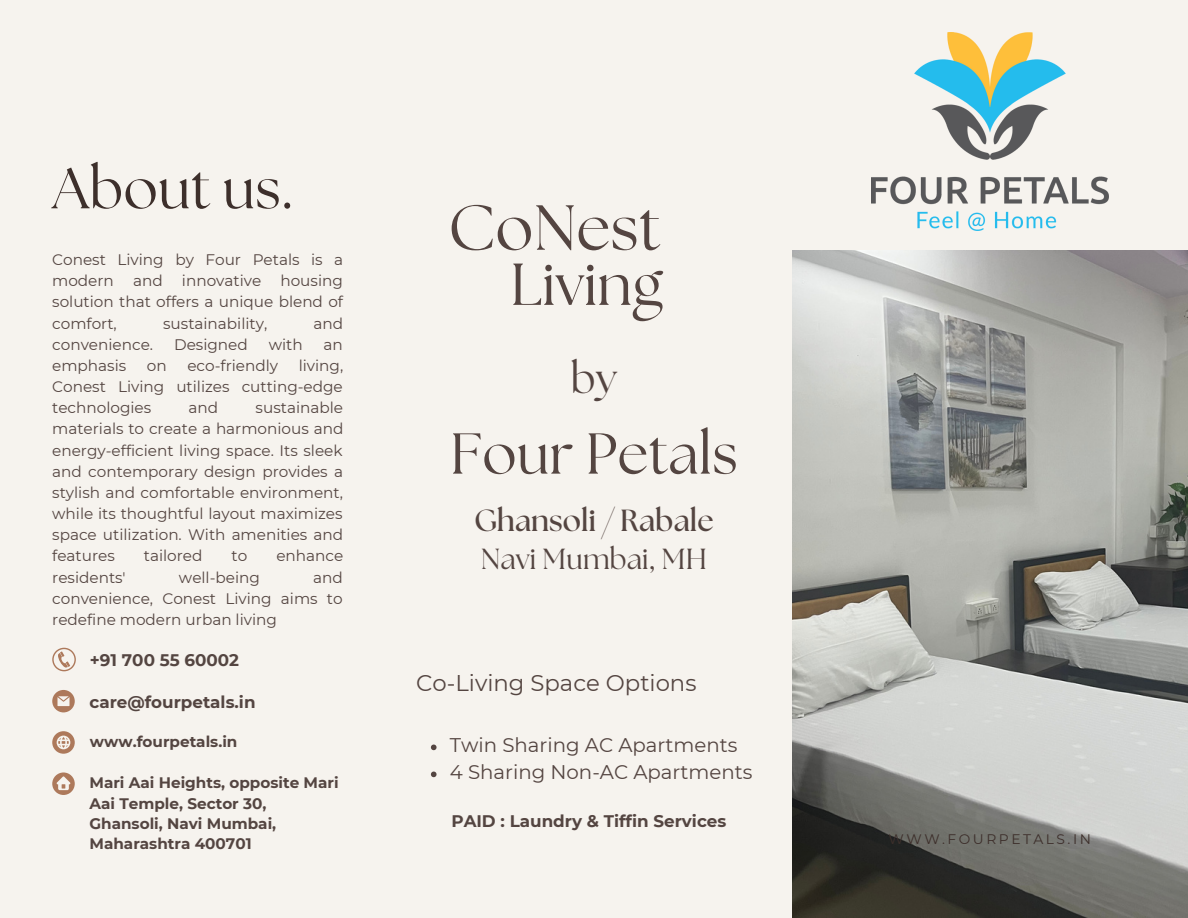
<style>
.page{position:relative;width:1188px;height:918px;background:#f6f3ee}
.page>*{position:absolute;margin:0;border:0;box-sizing:border-box;transform-origin:0 0}
.t1{font:63.45px "The Seasons";color:#544541}
.t2{font:59.1px "The Seasons";color:#544541}
.t3{font:57.6px "The Seasons";color:#3d2f2b}
.t4{font:57.45px "The Seasons";color:#544541}
.t5{font:42.45px "The Seasons";color:#544541}
.t6{font:700 30.45px "The Seasons";color:#544541}
.t7{font:28.95px "The Seasons";color:#544541}
.t8{font:22.8px "Montserrat";color:#544541}
.t9{font:19.8px "Montserrat";color:#544541}
.t10{font:700 16.8px "Montserrat";color:#544541}
.t11{font:15.3px/21.1px "Montserrat";color:#544541;text-align:justify}
.t12{font:700 15.3px/20.2px "Montserrat";color:#544541}
.t13{font:13.8px "Montserrat";letter-spacing:.18em;color:#3d2f2b}
</style>
<div class="page">
<svg style="left:52px;top:648px;width:24px;height:23px"></svg>
<svg style="left:52px;top:731px;width:23px;height:23px"></svg>
<svg style="left:52px;top:772px;width:23px;height:23px"></svg>
<svg style="left:52px;top:690px;width:23px;height:22px"></svg>
<img style="left:792px;top:250px;width:396px;height:668px">
<img style="left:871px;top:33px;width:238px;height:198px">
<svg style="left:431px;top:745px;width:6px;height:5px"></svg>
<svg style="left:431px;top:772px;width:6px;height:5px"></svg>
<p class="t3" style="left:52px;top:162px;width:243px">About us.</p>
<p class="t11" style="left:52px;top:249px;width:293px">Conest Living by Four Petals is a modern</p>
<p class="t11" style="left:52px;top:270px;width:292px;text-indent:228px">housing solution that offers a unique blend of comfort,</p>
<p class="t11" style="left:133px;top:270px;width:31px">and</p>
<p class="t11" style="left:182px;top:270px;width:81px">innovative</p>
<p class="t11" style="left:163px;top:312px;width:106px">sustainability,</p>
<p class="t11" style="left:314px;top:312px;width:31px">and</p>
<p class="t11" style="left:52px;top:334px;width:102px">convenience.</p>
<p class="t11" style="left:174px;top:334px;width:75px">Designed</p>
<p class="t11" style="left:269px;top:334px;width:36px">with</p>
<p class="t11" style="left:324px;top:334px;width:21px">an</p>
<p class="t11" style="left:52px;top:355px;width:76px">emphasis</p>
<p class="t11" style="left:147px;top:355px;width:21px">on</p>
<p class="t11" style="left:187px;top:355px;width:92px">eco-friendly</p>
<p class="t11" style="left:52px;top:355px;width:293px;text-indent:246px">living, Conest Living utilizes cutting-edge technologies</p>
<p class="t11" style="left:52px;top:397px;width:293px;text-indent:203px">sustainable materials to create a harmonious and energy-efficient living space. Its sleek and contemporary design provides a stylish and comfortable environment, while its thoughtful layout maximizes space utilization. With amenities and features</p>
<p class="t11" style="left:189px;top:397px;width:31px">and</p>
<p class="t11" style="left:144px;top:545px;width:60px">tailored</p>
<p class="t11" style="left:232px;top:545px;width:17px">to</p>
<p class="t11" style="left:276px;top:545px;width:68px">enhance</p>
<p class="t11" style="left:52px;top:566px;width:292px;text-indent:261px">and convenience, Conest Living aims to redefine modern urban living</p>
<p class="t11" style="left:52px;top:566px;width:75px">residents'</p>
<p class="t11" style="left:179px;top:566px;width:83px">well-being</p>
<p class="t10" style="left:90px;top:650px;width:151px">+91 700 55 60002</p>
<p class="t10" style="left:89px;top:692px;width:168px">care@fourpetals.in</p>
<p class="t12" style="left:90px;top:732px;width:149px">www.fourpetals.in</p>
<p class="t12" style="left:89px;top:773px;width:251px">Mari Aai Heights, opposite Mari<br>Aai Temple, Sector 30,<br>Ghansoli, Navi Mumbai,<br>Maharashtra 400701</p>
<p class="t1" style="left:448px;top:199px;width:214px">CoNest</p>
<p class="t2" style="left:510px;top:258px;width:154px">Living</p>
<p class="t5" style="left:571px;top:359px;width:48px">by</p>
<p class="t4" style="left:450px;top:428px;width:289px">Four Petals</p>
<p class="t6" style="left:474px;top:507px;width:241px">Ghansoli / Rabale</p>
<p class="t7" style="left:481px;top:546px;width:227px">Navi Mumbai, MH</p>
<p class="t8" style="left:416px;top:668px;width:282px">Co-Living Space Options</p>
<p class="t9" style="left:450px;top:733px;width:289px">Twin Sharing AC Apartments</p>
<p class="t9" style="left:450px;top:760px;width:304px">4 Sharing Non-AC Apartments</p>
<p class="t10" style="left:451px;top:810px;width:276px">PAID : Laundry &amp; Tiffin Services</p>
<p class="t13" style="left:889px;top:831px;width:204px">WWW.FOURPETALS.IN</p>
</div>
